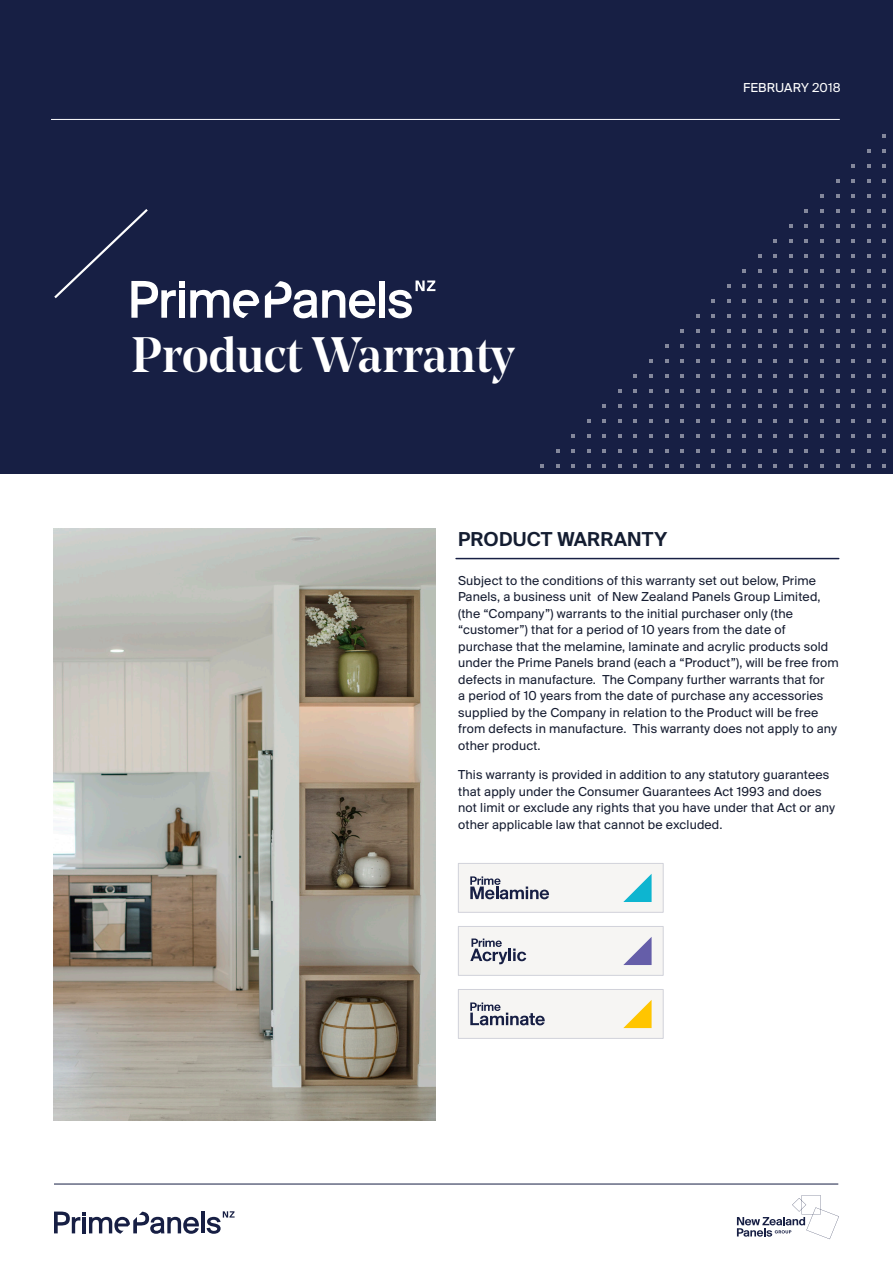
<style>
.page{position:relative;width:893px;height:1263px;background:#fff}
.page>*{position:absolute;margin:0;border:0;box-sizing:border-box;transform-origin:0 0}
.t1{font:500 49.5px "Noe Display";color:#fff}
.t2{font:21px "Suisse BP Intl Antique";letter-spacing:.01em;color:#141d31}
.t3{font:13.5px/16.5px "Suisse BP Intl";letter-spacing:.01em;color:#161d31}
.t4{font:13.5px "Suisse BP Intl";letter-spacing:.01em;color:#fff}
</style>
<div class="page">
<div style="left:0;top:0;width:893px;height:474px;background:#171f44"></div>
<svg style="left:882px;top:135px;width:4px;height:3px"></svg>
<svg style="left:882px;top:150px;width:4px;height:3px"></svg>
<svg style="left:851px;top:165px;width:4px;height:3px"></svg>
<svg style="left:882px;top:165px;width:4px;height:3px"></svg>
<svg style="left:851px;top:180px;width:4px;height:3px"></svg>
<svg style="left:882px;top:180px;width:4px;height:3px"></svg>
<svg style="left:851px;top:195px;width:4px;height:3px"></svg>
<svg style="left:882px;top:195px;width:4px;height:3px"></svg>
<svg style="left:851px;top:210px;width:4px;height:3px"></svg>
<svg style="left:882px;top:210px;width:4px;height:3px"></svg>
<svg style="left:851px;top:225px;width:4px;height:3px"></svg>
<svg style="left:882px;top:225px;width:4px;height:3px"></svg>
<svg style="left:851px;top:240px;width:4px;height:3px"></svg>
<svg style="left:882px;top:240px;width:4px;height:3px"></svg>
<svg style="left:851px;top:255px;width:4px;height:3px"></svg>
<svg style="left:882px;top:255px;width:4px;height:3px"></svg>
<svg style="left:851px;top:270px;width:4px;height:3px"></svg>
<svg style="left:882px;top:270px;width:4px;height:3px"></svg>
<svg style="left:851px;top:285px;width:4px;height:3px"></svg>
<svg style="left:882px;top:285px;width:4px;height:3px"></svg>
<svg style="left:711px;top:300px;width:4px;height:3px"></svg>
<svg style="left:851px;top:300px;width:4px;height:3px"></svg>
<svg style="left:882px;top:300px;width:4px;height:3px"></svg>
<svg style="left:711px;top:315px;width:4px;height:3px"></svg>
<svg style="left:851px;top:315px;width:4px;height:3px"></svg>
<svg style="left:882px;top:315px;width:4px;height:3px"></svg>
<svg style="left:680px;top:330px;width:4px;height:3px"></svg>
<svg style="left:711px;top:330px;width:4px;height:3px"></svg>
<svg style="left:851px;top:330px;width:4px;height:3px"></svg>
<svg style="left:882px;top:330px;width:4px;height:3px"></svg>
<svg style="left:680px;top:345px;width:4px;height:3px"></svg>
<svg style="left:711px;top:345px;width:4px;height:3px"></svg>
<svg style="left:851px;top:345px;width:4px;height:3px"></svg>
<svg style="left:882px;top:345px;width:4px;height:3px"></svg>
<svg style="left:649px;top:360px;width:4px;height:3px"></svg>
<svg style="left:680px;top:360px;width:4px;height:3px"></svg>
<svg style="left:711px;top:360px;width:4px;height:3px"></svg>
<svg style="left:851px;top:360px;width:4px;height:3px"></svg>
<svg style="left:882px;top:360px;width:4px;height:3px"></svg>
<svg style="left:649px;top:375px;width:4px;height:3px"></svg>
<svg style="left:680px;top:375px;width:4px;height:3px"></svg>
<svg style="left:711px;top:375px;width:4px;height:3px"></svg>
<svg style="left:851px;top:375px;width:4px;height:3px"></svg>
<svg style="left:882px;top:375px;width:4px;height:3px"></svg>
<svg style="left:649px;top:390px;width:4px;height:3px"></svg>
<svg style="left:680px;top:390px;width:4px;height:3px"></svg>
<svg style="left:711px;top:390px;width:4px;height:3px"></svg>
<svg style="left:851px;top:390px;width:4px;height:3px"></svg>
<svg style="left:882px;top:390px;width:4px;height:3px"></svg>
<svg style="left:649px;top:405px;width:4px;height:3px"></svg>
<svg style="left:680px;top:405px;width:4px;height:3px"></svg>
<svg style="left:711px;top:405px;width:4px;height:3px"></svg>
<svg style="left:851px;top:405px;width:4px;height:3px"></svg>
<svg style="left:882px;top:405px;width:4px;height:3px"></svg>
<svg style="left:649px;top:420px;width:4px;height:3px"></svg>
<svg style="left:680px;top:420px;width:4px;height:3px"></svg>
<svg style="left:711px;top:420px;width:4px;height:3px"></svg>
<svg style="left:851px;top:420px;width:4px;height:3px"></svg>
<svg style="left:882px;top:420px;width:4px;height:3px"></svg>
<svg style="left:649px;top:435px;width:4px;height:3px"></svg>
<svg style="left:680px;top:435px;width:4px;height:3px"></svg>
<svg style="left:711px;top:435px;width:4px;height:3px"></svg>
<svg style="left:851px;top:435px;width:4px;height:3px"></svg>
<svg style="left:882px;top:435px;width:4px;height:3px"></svg>
<svg style="left:649px;top:450px;width:4px;height:3px"></svg>
<svg style="left:680px;top:450px;width:4px;height:3px"></svg>
<svg style="left:711px;top:450px;width:4px;height:3px"></svg>
<svg style="left:851px;top:450px;width:4px;height:3px"></svg>
<svg style="left:882px;top:450px;width:4px;height:3px"></svg>
<svg style="left:649px;top:465px;width:4px;height:3px"></svg>
<svg style="left:680px;top:465px;width:4px;height:3px"></svg>
<svg style="left:711px;top:465px;width:4px;height:3px"></svg>
<svg style="left:851px;top:465px;width:4px;height:3px"></svg>
<svg style="left:882px;top:465px;width:4px;height:3px"></svg>
<hr style="left:201px;top:1211px;width:3px;height:22px;background:#171f44">
<svg style="left:207px;top:1211px;width:28px;height:23px"></svg>
<svg style="left:54px;top:1211px;width:145px;height:23px"></svg>
<hr style="left:54px;top:1184px;width:784px;height:1px;background:#171f44">
<svg style="left:737px;top:1217px;width:38px;height:19px"></svg>
<svg style="left:775px;top:1195px;width:64px;height:44px"></svg>
<hr style="left:456px;top:558px;width:383px;height:1px;background:#171f44">
<hr style="left:51px;top:119px;width:789px;height:1px;background:#fff">
<svg style="left:54px;top:209px;width:130px;height:109px"></svg>
<div style="left:179px;top:290px;width:5px;height:28px;background:#fff"></div>
<svg style="left:190px;top:290px;width:69px;height:28px"></svg>
<div style="left:379px;top:281px;width:6px;height:37px;background:#fff"></div>
<svg style="left:388px;top:280px;width:47px;height:38px"></svg>
<svg style="left:265px;top:281px;width:111px;height:37px"></svg>
<img style="left:54px;top:529px;width:382px;height:591px">
<div style="left:458px;top:863px;width:205px;height:49px;background:#f6f5f3;border:1px solid #d1d2da"></div>
<div style="left:458px;top:926px;width:205px;height:49px;background:#f6f5f3;border:1px solid #d1d2da"></div>
<div style="left:458px;top:989px;width:205px;height:49px;background:#f6f5f3;border:1px solid #d1d2da"></div>
<svg style="left:623px;top:874px;width:29px;height:28px"></svg>
<svg style="left:623px;top:937px;width:29px;height:28px"></svg>
<svg style="left:623px;top:1000px;width:29px;height:28px"></svg>
<svg style="left:470px;top:938px;width:56px;height:26px"></svg>
<svg style="left:470px;top:876px;width:79px;height:23px"></svg>
<svg style="left:470px;top:1002px;width:75px;height:23px"></svg>
<p class="t1" style="left:131px;top:324px;width:384px">Product Warranty</p>
<p class="t4" style="left:743px;top:80px;width:99px">FEBRUARY 2018</p>
<p class="t2" style="left:458px;top:527px;width:210px">PRODUCT WARRANTY</p>
<p class="t3" style="left:458px;top:572px;width:382px">Subject to the conditions of this warranty set out below, Prime Panels, a business unit of New Zealand Panels Group Limited, (the “Company”) warrants to the initial purchaser only (the “customer”) that for a period of 10 years from the date of purchase that the melamine, laminate and acrylic products sold under the Prime Panels brand (each a “Product”), will be free from defects in manufacture. The Company further warrants that for<br>a period of 10 years from the date of purchase any accessories supplied by the Company in relation to the Product will be free from defects in manufacture. This warranty does not apply to any other product.</p>
<p class="t3" style="left:458px;top:766px;width:378px">This warranty is provided in addition to any statutory guarantees that apply under the Consumer Guarantees Act 1993 and does not limit or exclude any rights that you have under that Act or any other applicable law that cannot be excluded.</p>
</div>
